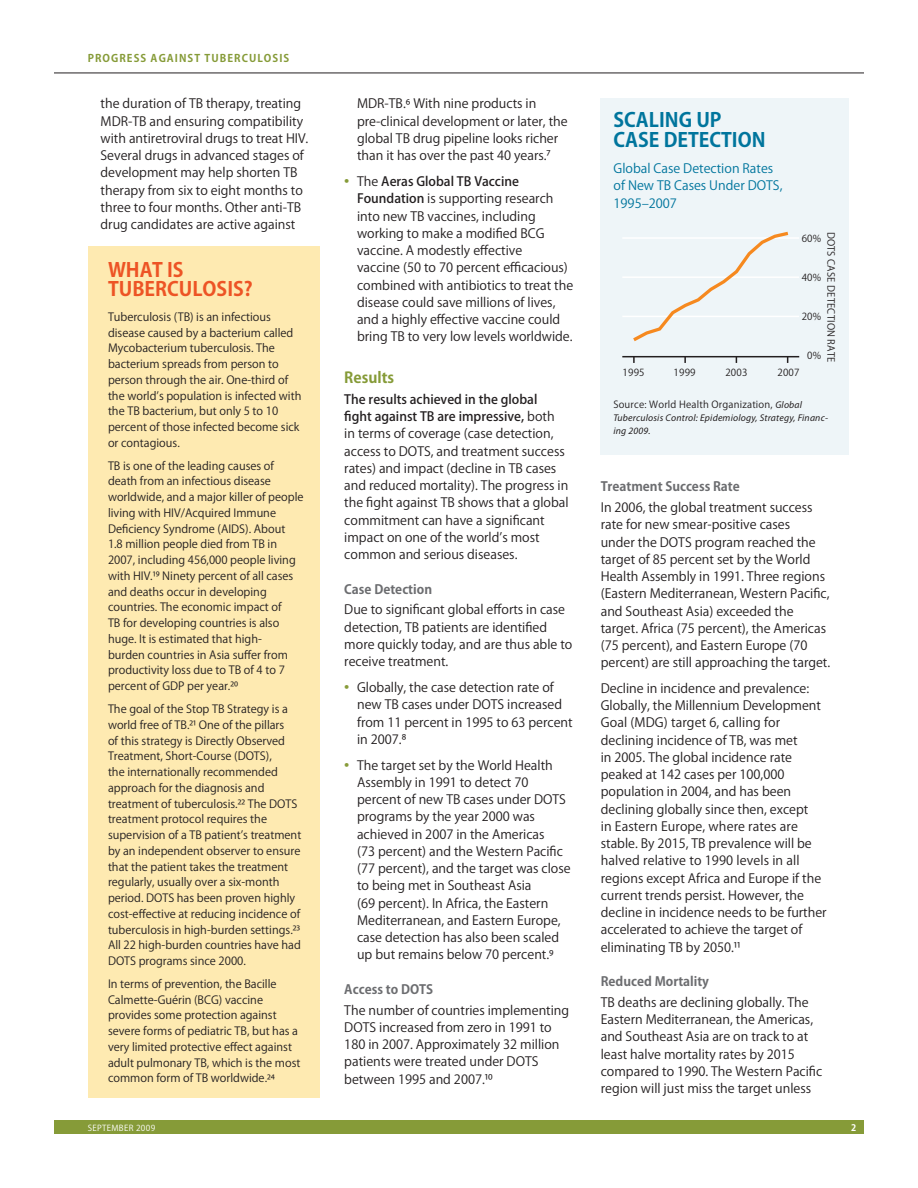
<style>
.page{position:relative;width:918px;height:1188px;background:#fff}
.page>*{position:absolute;margin:0;border:0;box-sizing:border-box;transform-origin:0 0}
.sidebar_HEAD{font:700 19.5px/19.5px "Koz Go Pro";color:#00759d}
.sidebar_HEAD-2{font:700 19.5px/19.5px "Koz Go Pro";color:#ed5425}
.H1{font:700 15px "Koz Go Pro";color:#869b38}
.Body_Copy_Bullets{font:12.75px/17.2px "Koz Go Pro";color:#231f20}
.Body_-_1st_para{font:12.75px/17.2px "Koz Go Pro";color:#231f20}
.Body_Copy{font:12.75px/17.2px "Koz Go Pro";color:#231f20}
.Subhead{font:700 12.75px "Koz Go Pro";color:#6c6d70}
.Body_Copy-2{font:12.75px/17.2px "Koz Go Pro";color:#00759d}
.Sidebar_BODY{font:11.25px/15.8px "Koz Go Pro";color:#231f20}
.t1{font:700 10.5px "Koz Go Pro";letter-spacing:.1em;color:#869b38}
.t2{font:italic 9.75px/12.8px "Myriad Pro";letter-spacing:.02em;color:#231f20}
.t3{font:9.75px "Koz Go Pro";letter-spacing:.02em;color:#231f20}
.t4{font:700 9px "Koz Go Pro";color:#fff}
.t5{font:8.25px "Koz Go Pro";letter-spacing:.04em;color:#fff}
.s1{font-size:17.25px;color:#869b38}
.s2{font-weight:500}
.s3{font-size:17.25px;color:#889c3a}
.s4{font-family:"Koz Go Pro";font-style:normal}
</style>
<div class="page">
<div style="left:54px;top:1121px;width:810px;height:13px;background:#869b38"></div>
<hr style="left:54px;top:73px;width:810px;height:1px;background:#231f20">
<div style="left:88px;top:247px;width:231px;height:851px;background:#feeab1"></div>
<div style="left:601px;top:98px;width:248px;height:356px;background:#eef5f8"></div>
<hr style="left:622px;top:316px;width:177px;height:1px;background:#fff">
<hr style="left:622px;top:276px;width:177px;height:2px;background:#fff">
<hr style="left:622px;top:237px;width:177px;height:2px;background:#fff">
<svg style="left:633px;top:231px;width:156px;height:111px"></svg>
<svg style="left:633px;top:357px;width:2px;height:6px"></svg>
<svg style="left:684px;top:357px;width:2px;height:6px"></svg>
<hr style="left:622px;top:356px;width:177px;height:1px;background:#231f20">
<p class="t1" style="left:88px;top:52px;width:203px">PROGRESS AGAINST TUBERCULOSIS</p>
<p class="Body_Copy_Bullets" style="left:101px;top:95px;width:209px">the duration of TB therapy, treating MDR-TB and ensuring compatibility with antiretroviral drugs to treat HIV.<br>Several drugs in advanced stages of development may help shorten TB therapy from six to eight months to three to four months. Other anti-TB drug candidates are active against</p>
<p class="Body_Copy_Bullets" style="left:357px;top:95px;width:212px">MDR-TB.6 With nine products in pre-clinical development or later, the global TB drug pipeline looks richer than it has over the past 40 years.7</p>
<p class="Body_Copy_Bullets" style="left:357px;top:173px;width:218px;text-indent:-13px"><span class="s1">•</span> The <span class="s2">Aeras Global TB Vaccine Foundation</span> is supporting research into new TB vaccines, including working to make a modified BCG vaccine. A modestly effective<br>vaccine (50 to 70 percent efficacious) combined with antibiotics to treat the disease could save millions of lives, and a highly effective vaccine could bring TB to very low levels worldwide.</p>
<p class="H1" style="left:344px;top:368px;width:51px">Results</p>
<p class="Body_-_1st_para" style="left:344px;top:391px;width:226px"><span class="s2">The results achieved in the global<br>fight against TB are impressive,</span> both<br>in terms of coverage (case detection, access to DOTS, and treatment success rates) and impact (decline in TB cases and reduced mortality). The progress in the fight against TB shows that a global commitment can have a significant impact on one of the world’s most common and serious diseases.</p>
<p class="Subhead" style="left:344px;top:581px;width:89px">Case Detection</p>
<p class="Body_-_1st_para" style="left:344px;top:602px;width:230px">Due to significant global efforts in case detection, TB patients are identified more quickly today, and are thus able to receive treatment.</p>
<p class="Body_Copy_Bullets" style="left:357px;top:679px;width:217px;text-indent:-13px"><span class="s3">•</span> Globally, the case detection rate of new TB cases under DOTS increased from 11 percent in 1995 to 63 percent in 2007.8</p>
<p class="Body_Copy_Bullets" style="left:357px;top:757px;width:215px;text-indent:-13px"><span class="s3">•</span> The target set by the World Health Assembly in 1991 to detect 70 percent of new TB cases under DOTS programs by the year 2000 was achieved in 2007 in the Americas<br>(73 percent) and the Western Pacific (77 percent), and the target was close to being met in Southeast Asia<br>(69 percent). In Africa, the Eastern Mediterranean, and Eastern Europe, case detection has also been scaled up but remains below 70 percent.9</p>
<p class="Subhead" style="left:344px;top:981px;width:90px">Access to DOTS</p>
<p class="Body_-_1st_para" style="left:344px;top:1002px;width:226px">The number of countries implementing DOTS increased from zero in 1991 to 180 in 2007. Approximately 32 million patients were treated under DOTS between 1995 and 2007.10</p>
<p class="sidebar_HEAD-2" style="left:108px;top:261px;width:146px">WHAT IS<br>TUBERCULOSIS?</p>
<p class="Sidebar_BODY" style="left:108px;top:309px;width:195px">Tuberculosis (TB) is an infectious disease caused by a bacterium called Mycobacterium tuberculosis. The bacterium spreads from person to person through the air. One-third of the world’s population is infected with the TB bacterium, but only 5 to 10 percent of those infected become sick or contagious.</p>
<p class="Sidebar_BODY" style="left:108px;top:458px;width:197px">TB is one of the leading causes of death from an infectious disease worldwide, and a major killer of people living with HIV/Acquired Immune Deficiency Syndrome (AIDS). About<br>1.8 million people died from TB in 2007, including 456,000 people living with HIV.19 Ninety percent of all cases and deaths occur in developing countries. The economic impact of<br>TB for developing countries is also huge. It is estimated that high-<br>burden countries in Asia suffer from productivity loss due to TB of 4 to 7 percent of GDP per year.20</p>
<p class="Sidebar_BODY" style="left:108px;top:701px;width:195px">The goal of the Stop TB Strategy is a world free of TB.21 One of the pillars<br>of this strategy is Directly Observed Treatment, Short-Course (DOTS),<br>the internationally recommended approach for the diagnosis and treatment of tuberculosis.22 The DOTS treatment protocol requires the supervision of a TB patient’s treatment by an independent observer to ensure that the patient takes the treatment regularly, usually over a six-month period. DOTS has been proven highly cost-effective at reducing incidence of tuberculosis in high-burden settings.23<br>All 22 high-burden countries have had DOTS programs since 2000.</p>
<p class="Sidebar_BODY" style="left:108px;top:976px;width:194px">In terms of prevention, the Bacille Calmette-Guérin (BCG) vaccine provides some protection against severe forms of pediatric TB, but has a very limited protective effect against adult pulmonary TB, which is the most common form of TB worldwide.24</p>
<p class="sidebar_HEAD" style="left:614px;top:112px;width:154px">SCALING UP<br>CASE DETECTION</p>
<p class="Body_Copy-2" style="left:614px;top:160px;width:170px">Global Case Detection Rates of New TB Cases Under DOTS,<br>1995–2007</p>
<p class="t3" style="left:837px;top:232px;width:132px;rotate:90deg">DOTS CASE DETECTION RATE</p>
<p class="t2" style="left:613px;top:398px;width:216px"><span class="s4">Source: World Health Organization,</span> Global<br>Tuberculosis Control: Epidemiology, Strategy, Financ&shy;ing 2009.</p>
<p class="t3" style="left:802px;top:232px;width:21px">60%</p>
<p class="t3" style="left:802px;top:271px;width:21px">40%</p>
<p class="t3" style="left:802px;top:310px;width:21px">20%</p>
<p class="t3" style="left:807px;top:349px;width:15px">0%</p>
<p class="t3" style="left:623px;top:366px;width:24px">1995</p>
<p class="t3" style="left:674px;top:366px;width:24px">1999</p>
<p class="t3" style="left:725px;top:366px;width:24px">2003</p>
<p class="t3" style="left:777px;top:366px;width:24px">2007</p>
<p class="Subhead" style="left:601px;top:479px;width:141px">Treatment Success Rate</p>
<p class="Body_-_1st_para" style="left:601px;top:499px;width:231px">In 2006, the global treatment success rate for new smear-positive cases<br>under the DOTS program reached the target of 85 percent set by the World Health Assembly in 1991. Three regions (Eastern Mediterranean, Western Pacific, and Southeast Asia) exceeded the target. Africa (75 percent), the Americas (75 percent), and Eastern Europe (70 percent) are still approaching the target.</p>
<p class="Body_Copy" style="left:601px;top:680px;width:227px">Decline in incidence and prevalence:<br>Globally, the Millennium Development Goal (MDG) target 6, calling for declining incidence of TB, was met<br>in 2005. The global incidence rate peaked at 142 cases per 100,000 population in 2004, and has been declining globally since then, except<br>in Eastern Europe, where rates are stable. By 2015, TB prevalence will be halved relative to 1990 levels in all regions except Africa and Europe if the current trends persist. However, the decline in incidence needs to be further accelerated to achieve the target of eliminating TB by 2050.11</p>
<p class="Subhead" style="left:601px;top:973px;width:110px">Reduced Mortality</p>
<p class="Body_-_1st_para" style="left:601px;top:994px;width:223px">TB deaths are declining globally. The Eastern Mediterranean, the Americas, and Southeast Asia are on track to at least halve mortality rates by 2015 compared to 1990. The Western Pacific region will just miss the target unless</p>
<p class="t5" style="left:88px;top:1122px;width:69px">SEPTEMBER 2009</p>
<p class="t4" style="left:851px;top:1122px;width:7px">2</p>
</div>
